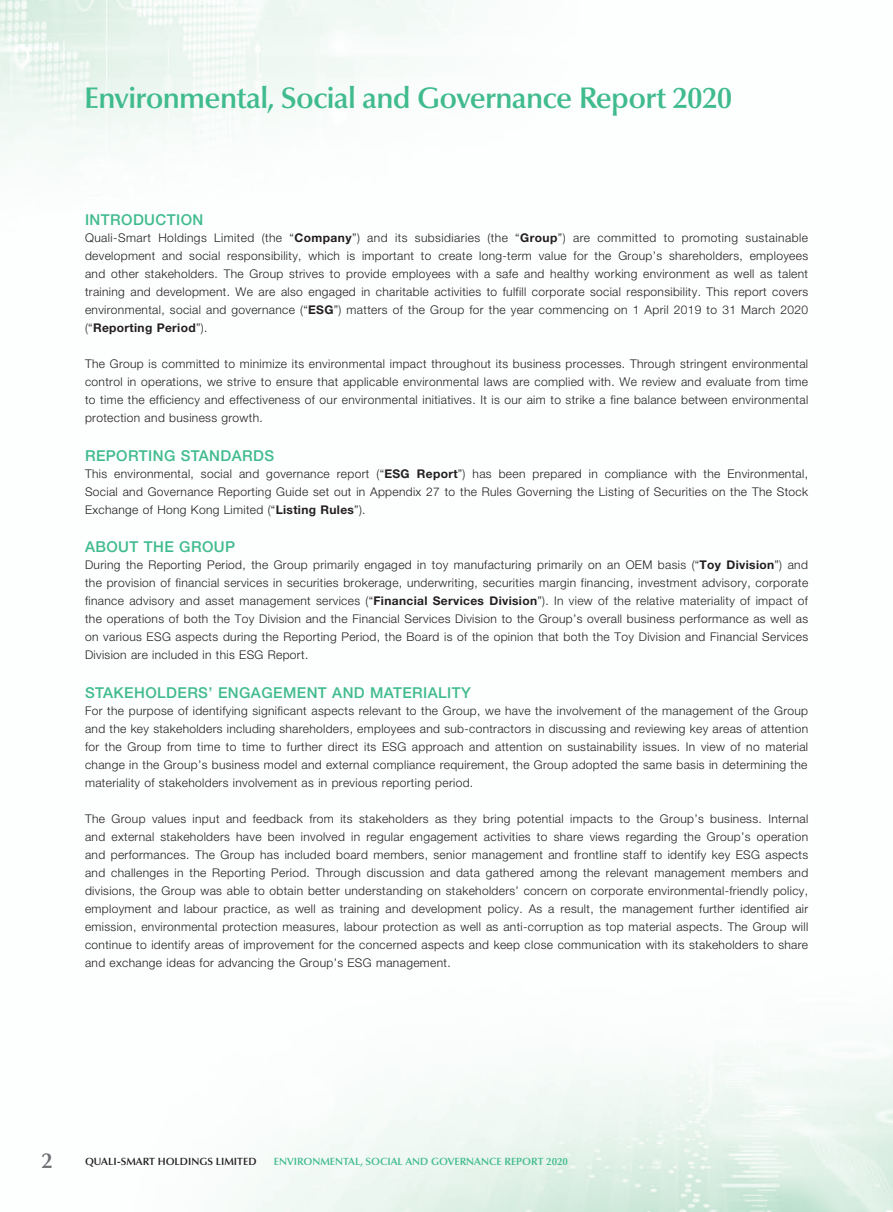
<style>
.page{position:relative;width:893px;height:1212px;background:#fff}
.page>*{position:absolute;margin:0;border:0;box-sizing:border-box;transform-origin:0 0}
.t1{font:600 30px "Optima LT Std";letter-spacing:-.025em;color:#40bb8e}
.t2{font:600 21.75px "Optima LT Std";color:#6c6d70}
._01_H1{font:500 15px "Helvetica Neue LT Std";letter-spacing:.03em;color:#40bb8e}
._00_txt{font:300 12px/18px "Helvetica Neue LT Std";letter-spacing:.03em;color:#231f20;text-align:justify}
.t3{font:600 10.5px "Optima LT Std";color:#40bb8e}
.t4{font:600 10.5px "Optima LT Std";color:#231f20}
.s1{font-weight:700}
</style>
<div class="page">
<img style="left:0;top:0;width:893px;height:1212px">
<h1 class="t1" style="left:84px;top:80px;width:650px">Environmental, Social and Governance Report 2020</h1>
<p class="_01_H1" style="left:85px;top:211px;width:120px">INTRODUCTION</p>
<p class="_00_txt" style="left:85px;top:229px;width:725px">Quali-Smart Holdings Limited (the “<span class="s1">Company</span>”) and its subsidiaries (the “<span class="s1">Group</span>”) are committed to promoting sustainable development and social responsibility, which is important to create long-term value for the Group’s shareholders, employees and other stakeholders. The Group strives to provide employees with a safe and healthy working environment as well as talent training and development. We are also engaged in charitable activities to fulfill corporate social responsibility. This report covers environmental, social and governance (“<span class="s1">ESG</span>”) matters of the Group for the year commencing on 1 April 2019 to 31 March 2020 (“<span class="s1">Reporting Period</span>”).</p>
<p class="_00_txt" style="left:85px;top:355px;width:725px">The Group is committed to minimize its environmental impact throughout its business processes. Through stringent environmental control in operations, we strive to ensure that applicable environmental laws are complied with. We review and evaluate from time to time the efficiency and effectiveness of our environmental initiatives. It is our aim to strike a fine balance between environmental protection and business growth.</p>
<p class="_01_H1" style="left:85px;top:446px;width:191px">REPORTING STANDARDS</p>
<p class="_00_txt" style="left:85px;top:464px;width:725px">This environmental, social and governance report (“<span class="s1">ESG Report</span>”) has been prepared in compliance with the Environmental, Social and Governance Reporting Guide set out in Appendix 27 to the Rules Governing the Listing of Securities on the The Stock Exchange of Hong Kong Limited (“<span class="s1">Listing Rules</span>”).</p>
<p class="_01_H1" style="left:85px;top:538px;width:152px">ABOUT THE GROUP</p>
<p class="_00_txt" style="left:85px;top:556px;width:725px">During the Reporting Period, the Group primarily engaged in toy manufacturing primarily on an OEM basis (“<span class="s1">Toy Division</span>”) and the provision of financial services in securities brokerage, underwriting, securities margin financing, investment advisory, corporate finance advisory and asset management services (“<span class="s1">Financial Services Division</span>”). In view of the relative materiality of impact of the operations of both the Toy Division and the Financial Services Division to the Group’s overall business performance as well as on various ESG aspects during the Reporting Period, the Board is of the opinion that both the Toy Division and Financial Services Division are included in this ESG Report.</p>
<p class="_01_H1" style="left:85px;top:683px;width:387px">STAKEHOLDERS’ ENGAGEMENT AND MATERIALITY</p>
<p class="_00_txt" style="left:85px;top:701px;width:725px">For the purpose of identifying significant aspects relevant to the Group, we have the involvement of the management of the Group and the key stakeholders including shareholders, employees and sub-contractors in discussing and reviewing key areas of attention for the Group from time to time to further direct its ESG approach and attention on sustainability issues. In view of no material change in the Group’s business model and external compliance requirement, the Group adopted the same basis in determining the materiality of stakeholders involvement as in previous reporting period.</p>
<p class="_00_txt" style="left:85px;top:809px;width:725px">The Group values input and feedback from its stakeholders as they bring potential impacts to the Group’s business. Internal and external stakeholders have been involved in regular engagement activities to share views regarding the Group’s operation and performances. The Group has included board members, senior management and frontline staff to identify key ESG aspects and challenges in the Reporting Period. Through discussion and data gathered among the relevant management members and divisions, the Group was able to obtain better understanding on stakeholders’ concern on corporate environmental-friendly policy, employment and labour practice, as well as training and development policy. As a result, the management further identified air emission, environmental protection measures, labour protection as well as anti-corruption as top material aspects. The Group will continue to identify areas of improvement for the concerned aspects and keep close communication with its stakeholders to share and exchange ideas for advancing the Group’s ESG management.</p>
<h2 class="t2" style="left:41px;top:1147px;width:13px">2</h2>
<p class="t4" style="left:85px;top:1155px;width:173px">QUALI-SMART HOLDINGS LIMITED</p>
<p class="t3" style="left:274px;top:1155px;width:296px">ENVIRONMENTAL, SOCIAL AND GOVERNANCE REPORT 2020</p>
</div>
